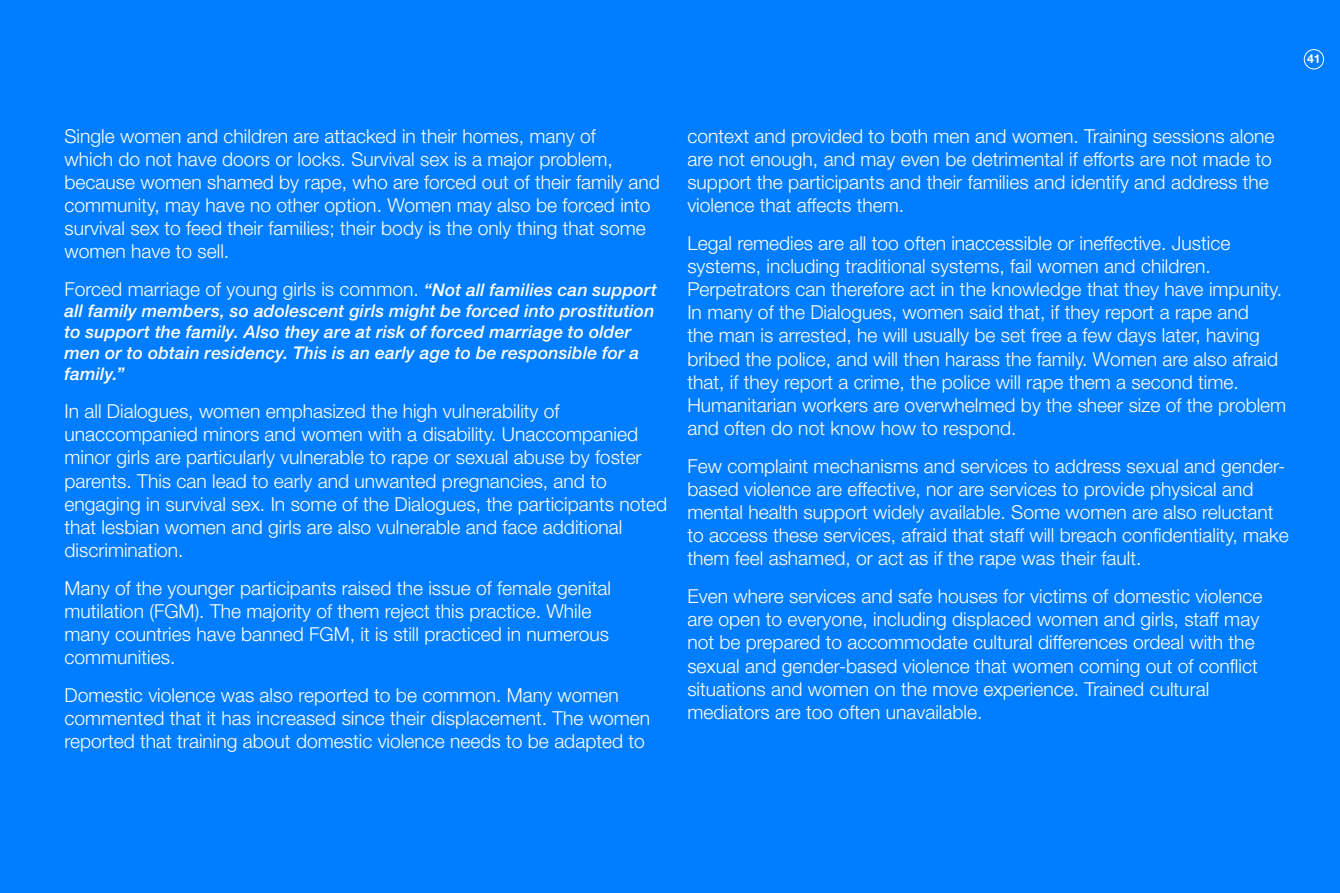
<style>
.page{position:relative;width:1340px;height:893px;background:#fff}
.page>*{position:absolute;margin:0;border:0;box-sizing:border-box;transform-origin:0 0}
.t1{font:300 19.25px/23.1px "Helvetica Neue LT Pro";color:#fff}
.t2{font:italic 500 17.5px/21px "Helvetica Neue LT Pro";letter-spacing:.01em;color:#fff}
.t3{font:700 12.25px "Helvetica Neue LT Pro";color:#fff}
.s1{font-weight:500;font-style:italic;font-size:17.5px}
</style>
<div class="page">
<div style="left:0;top:0;width:1339px;height:893px;background:#007eff"></div>
<div style="left:1303px;top:49px;width:20px;height:20px;border:1px solid #fff;border-radius:50%"></div>
<p class="t3" style="left:1307px;top:51px;width:15px">41</p>
<p class="t1" style="left:64px;top:124px;width:597px">Single women and children are attacked in their homes, many of<br>which do not have doors or locks. Survival sex is a major problem, because women shamed by rape, who are forced out of their family and community, may have no other option. Women may also be forced into survival sex to feed their families; their body is the only thing that some women have to sell.</p>
<p class="t1" style="left:64px;top:277px;width:594px">Forced marriage of young girls is common. <span class="s1">“Not all families can support</span></p>
<p class="t2" style="left:64px;top:300px;width:591px">all family members, so adolescent girls might be forced into prostitution to support the family. Also they are at risk of forced marriage to older men or to obtain residency. This is an early age to be responsible for a family.”</p>
<p class="t1" style="left:64px;top:399px;width:604px">In all Dialogues, women emphasized the high vulnerability of unaccompanied minors and women with a disability. Unaccompanied minor girls are particularly vulnerable to rape or sexual abuse by foster parents. This can lead to early and unwanted pregnancies, and to engaging in survival sex. In some of the Dialogues, the participants noted that lesbian women and girls are also vulnerable and face additional discrimination.</p>
<p class="t1" style="left:64px;top:576px;width:548px">Many of the younger participants raised the issue of female genital mutilation (FGM). The majority of them reject this practice. While many countries have banned FGM, it is still practiced in numerous communities.</p>
<p class="t1" style="left:64px;top:683px;width:587px">Domestic violence was also reported to be common. Many women commented that it has increased since their displacement. The women reported that training about domestic violence needs to be adapted to</p>
<p class="t1" style="left:687px;top:124px;width:588px">context and provided to both men and women. Training sessions alone are not enough, and may even be detrimental if efforts are not made to support the participants and their families and identify and address the violence that affects them.</p>
<p class="t1" style="left:687px;top:231px;width:600px">Legal remedies are all too often inaccessible or ineffective. Justice systems, including traditional systems, fail women and children.<br>Perpetrators can therefore act in the knowledge that they have impunity.<br>In many of the Dialogues, women said that, if they report a rape and<br>the man is arrested, he will usually be set free a few days later, having bribed the police, and will then harass the family. Women are also afraid that, if they report a crime, the police will rape them a second time.<br>Humanitarian workers are overwhelmed by the sheer size of the problem and often do not know how to respond.</p>
<p class="t1" style="left:687px;top:454px;width:603px">Few complaint mechanisms and services to address sexual and gender&shy;based violence are effective, nor are services to provide physical and mental health support widely available. Some women are also reluctant to access these services, afraid that staff will breach confidentiality, make them feel ashamed, or act as if the rape was their fault.</p>
<p class="t1" style="left:687px;top:584px;width:576px">Even where services and safe houses for victims of domestic violence are open to everyone, including displaced women and girls, staff may not be prepared to accommodate cultural differences ordeal with the sexual and gender-based violence that women coming out of conflict situations and women on the move experience. Trained cultural mediators are too often unavailable.</p>
</div>
